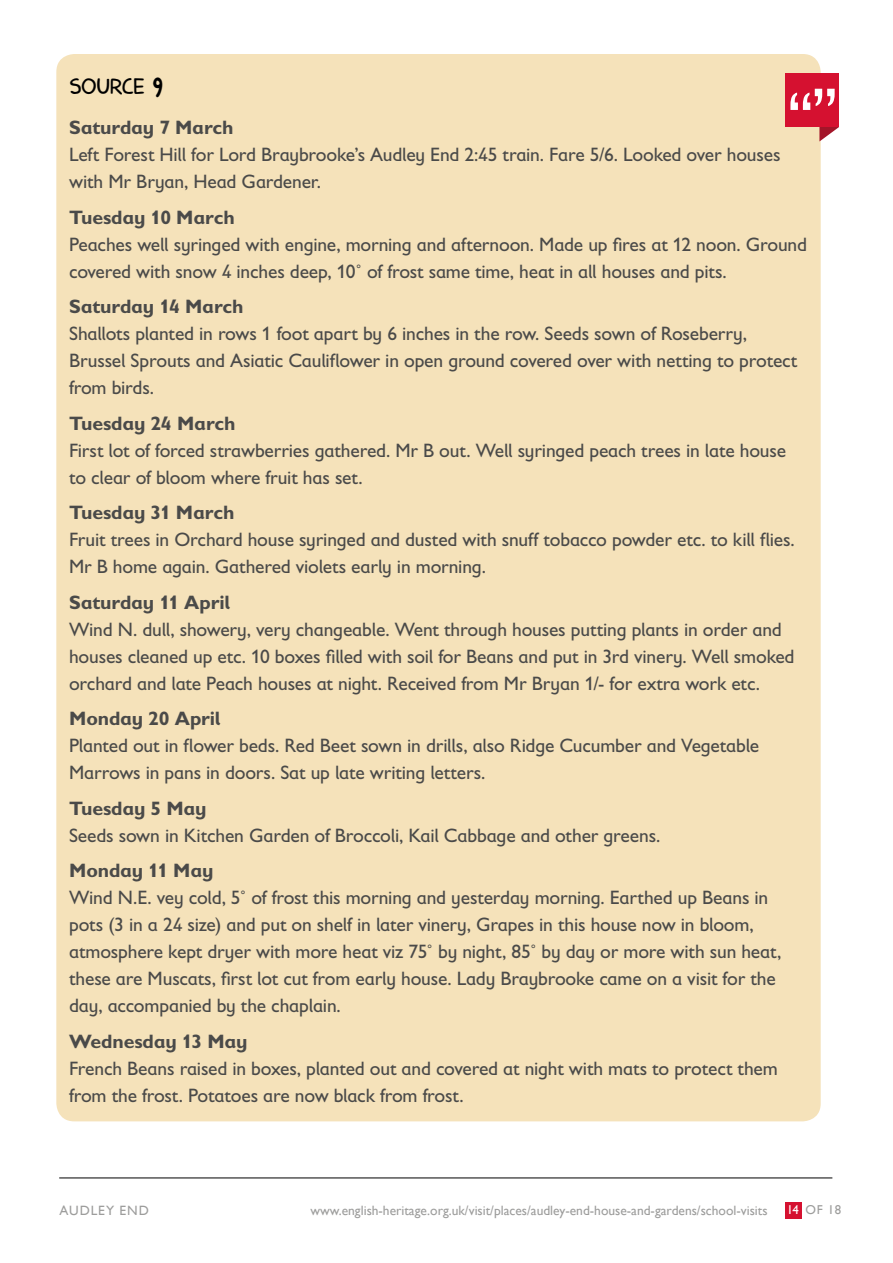
<style>
.page{position:relative;width:893px;height:1263px;background:#fff}
.page>*{position:absolute;margin:0;border:0;box-sizing:border-box;transform-origin:0 0}
.t1{font:22.5px "Harimau Dua";letter-spacing:-.055em;color:#000}
.t2{font:19.5px/27px "Gill Sans Infant Std";letter-spacing:-.01em;color:#4a4a49}
.t3{font:700 19.5px "Gill Sans Infant Std";letter-spacing:-.01em;color:#4a4a49}
.t4{font:13.5px "Gill Sans";color:#9d9d9c}
.t5{font:13.5px "Gill Sans";letter-spacing:.075em;color:#9d9d9c}
.t6{font:12.9px "Gill Sans";color:#9d9d9c}
.s1{font-size:33px}
.s2{color:#fff}
</style>
<div class="page">
<hr style="left:59px;top:1177px;width:773px;height:1px;background:#000">
<div style="left:785px;top:1202px;width:16px;height:16px;background:#d51130"></div>
<div style="left:56px;top:54px;width:765px;height:1067px;background:#f5e2ba;border-radius:18px"></div>
<div style="left:785px;top:74px;width:54px;height:53px;background:#d51130"></div>
<svg style="left:790px;top:88px;width:49px;height:53px"></svg>
<p class="t1" style="left:69px;top:69px;width:96px">SOURCE <span class="s1">9</span></p>
<p class="t3" style="left:69px;top:116px;width:166px">Saturday 7 March</p>
<p class="t2" style="left:69px;top:141px;width:713px">Left Forest Hill for Lord Braybrooke’s Audley End 2:45 train. Fare 5/6. Looked over houses with Mr Bryan, Head Gardener.</p>
<p class="t3" style="left:69px;top:205px;width:167px">Tuesday 10 March</p>
<p class="t2" style="left:69px;top:230px;width:739px">Peaches well syringed with engine, morning and afternoon. Made up fires at 12 noon. Ground covered with snow 4 inches deep, 10˚ of frost same time, heat in all houses and pits.</p>
<p class="t3" style="left:69px;top:295px;width:176px">Saturday 14 March</p>
<p class="t2" style="left:69px;top:320px;width:730px">Shallots planted in rows 1 foot apart by 6 inches in the row. Seeds sown of Roseberry,<br>Brussel Sprouts and Asiatic Cauliflower in open ground covered over with netting to protect from birds.</p>
<p class="t3" style="left:69px;top:411px;width:168px">Tuesday 24 March</p>
<p class="t2" style="left:69px;top:436px;width:718px">First lot of forced strawberries gathered. Mr B out. Well syringed peach trees in late house to clear of bloom where fruit has set.</p>
<p class="t3" style="left:69px;top:501px;width:167px">Tuesday 31 March</p>
<p class="t2" style="left:69px;top:526px;width:727px">Fruit trees in Orchard house syringed and dusted with snuff tobacco powder etc. to kill flies.<br>Mr B home again. Gathered violets early in morning.</p>
<p class="t3" style="left:69px;top:591px;width:162px">Saturday 11 April</p>
<p class="t2" style="left:69px;top:616px;width:727px">Wind N. dull, showery, very changeable. Went through houses putting plants in order and houses cleaned up etc. 10 boxes filled with soil for Beans and put in 3rd vinery. Well smoked orchard and late Peach houses at night. Received from Mr Bryan 1/- for extra work etc.</p>
<p class="t3" style="left:69px;top:707px;width:153px">Monday 20 April</p>
<p class="t2" style="left:69px;top:732px;width:692px">Planted out in flower beds. Red Beet sown in drills, also Ridge Cucumber and Vegetable<br>Marrows in pans in doors. Sat up late writing letters.</p>
<p class="t3" style="left:69px;top:797px;width:139px">Tuesday 5 May</p>
<p class="t2" style="left:69px;top:822px;width:593px">Seeds sown in Kitchen Garden of Broccoli, Kail Cabbage and other greens.</p>
<p class="t3" style="left:69px;top:859px;width:146px">Monday 11 May</p>
<p class="t2" style="left:69px;top:884px;width:714px">Wind N.E. vey cold, 5˚ of frost this morning and yesterday morning. Earthed up Beans in pots (3 in a 24 size) and put on shelf in later vinery, Grapes in this house now in bloom, atmosphere kept dryer with more heat viz 75˚ by night, 85˚ by day or more with sun heat, these are Muscats, first lot cut from early house. Lady Braybrooke came on a visit for the day, accompanied by the chaplain.</p>
<p class="t3" style="left:69px;top:1030px;width:180px">Wednesday 13 May</p>
<p class="t2" style="left:69px;top:1055px;width:710px">French Beans raised in boxes, planted out and covered at night with mats to protect them from the frost. Potatoes are now black from frost.</p>
<p class="t5" style="left:60px;top:1202px;width:91px">AUDLEY END</p>
<p class="t4" style="left:310px;top:1202px;width:459px">www.english-heritage.org.uk/visit/places/audley-end-house-and-gardens/school-visits</p>
<p class="t6" style="left:787px;top:1202px;width:56px"><span class="s2">14</span> OF 18</p>
</div>
